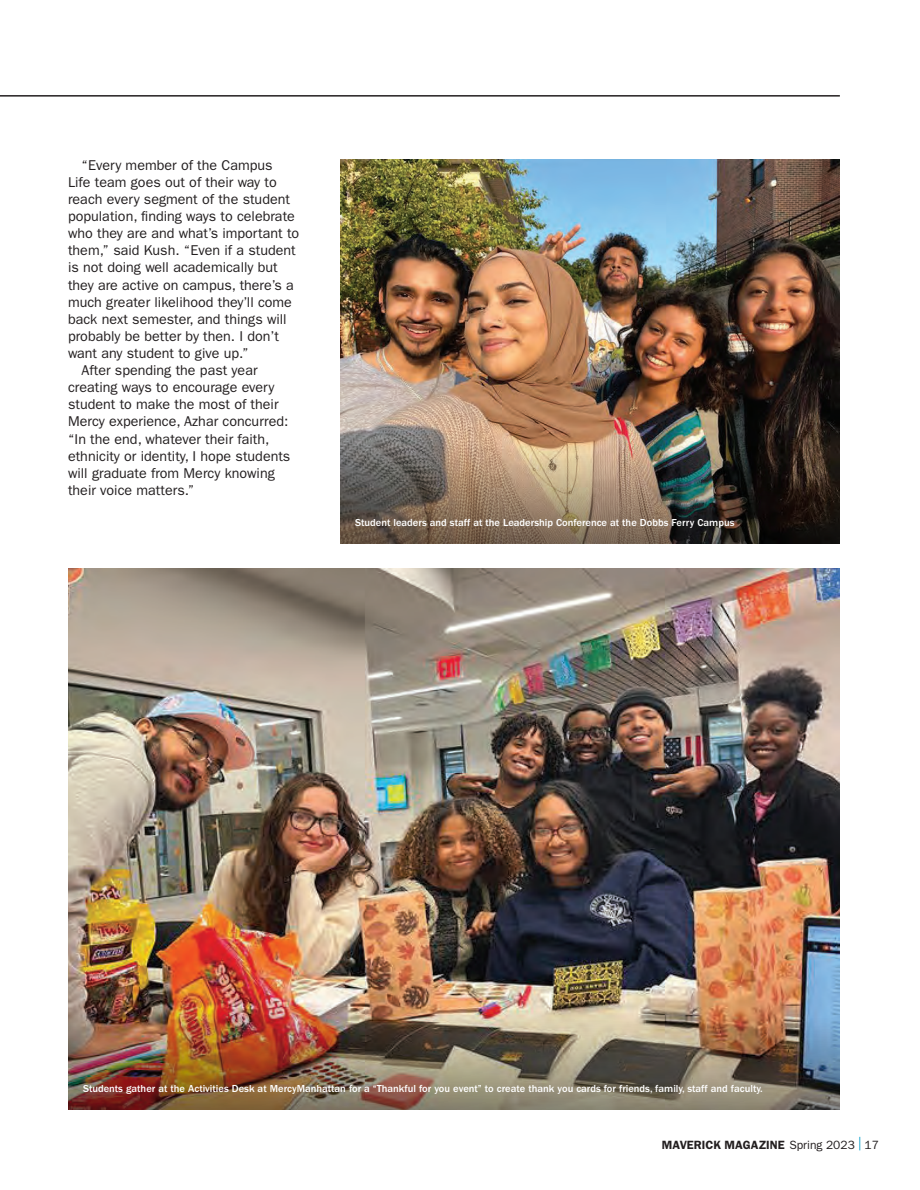
<style>
.page{position:relative;width:920px;height:1190px;background:#fff}
.page>*{position:absolute;margin:0;border:0;box-sizing:border-box;transform-origin:0 0}
.t1{font:14.25px "ITC Franklin Gothic Std";color:#231f20}
.t2{font:600 12px "ITC Franklin Gothic Std";color:#231f20}
.t3{font:500 10.5px "ITC Franklin Gothic Std";color:#fff}
.s1{font-weight:400}
.s2{font-weight:400;font-size:13.5px;color:#009bc8}
</style>
<div class="page">
<hr style="left:0;top:95px;width:839px;height:2px;background:#231f20">
<img style="left:340px;top:160px;width:498px;height:182px">
<img style="left:68px;top:568px;width:771px;height:339px">
<img style="left:340px;top:342px;width:499px;height:201px">
<img style="left:68px;top:907px;width:771px;height:201px">
<p class="t1" style="left:81px;top:157px;width:192px">“Every member of the Campus</p>
<p class="t1" style="left:68px;top:174px;width:210px">Life team goes out of their way to</p>
<p class="t1" style="left:68px;top:191px;width:223px">reach every segment of the student</p>
<p class="t1" style="left:68px;top:208px;width:228px">population, finding ways to celebrate</p>
<p class="t1" style="left:68px;top:225px;width:232px">who they are and what’s important to</p>
<p class="t1" style="left:68px;top:242px;width:229px">them,” said Kush. “Even if a student</p>
<p class="t1" style="left:68px;top:259px;width:211px">is not doing well academically but</p>
<p class="t1" style="left:68px;top:276px;width:227px">they are active on campus, there’s a</p>
<p class="t1" style="left:68px;top:293px;width:225px">much greater likelihood they’ll come</p>
<p class="t1" style="left:68px;top:310px;width:220px">back next semester, and things will</p>
<p class="t1" style="left:68px;top:328px;width:212px">probably be better by then. I don’t</p>
<p class="t1" style="left:68px;top:345px;width:182px">want any student to give up.”</p>
<p class="t1" style="left:81px;top:362px;width:177px">After spending the past year</p>
<p class="t1" style="left:68px;top:379px;width:208px">creating ways to encourage every</p>
<p class="t1" style="left:68px;top:396px;width:212px">student to make the most of their</p>
<p class="t1" style="left:68px;top:413px;width:222px">Mercy experience, Azhar concurred:</p>
<p class="t1" style="left:68px;top:430px;width:203px">“In the end, whatever their faith,</p>
<p class="t1" style="left:68px;top:447px;width:224px">ethnicity or identity, I hope students</p>
<p class="t1" style="left:68px;top:464px;width:208px">will graduate from Mercy knowing</p>
<p class="t1" style="left:68px;top:481px;width:128px">their voice matters.”</p>
<p class="t3" style="left:355px;top:517px;width:380px">Student leaders and staff at the Leadership Conference at the Dobbs Ferry Campus</p>
<p class="t3" style="left:83px;top:1082px;width:681px">Students gather at the Activities Desk at MercyManhattan for a “Thankful for you event” to create thank you cards for friends, family, staff and faculty.</p>
<p class="t2" style="left:661px;top:1136px;width:218px">MAVERICK MAGAZINE <span class="s1">Spring 2023</span> <span class="s2">|</span> <span class="s1">17</span></p>
</div>
